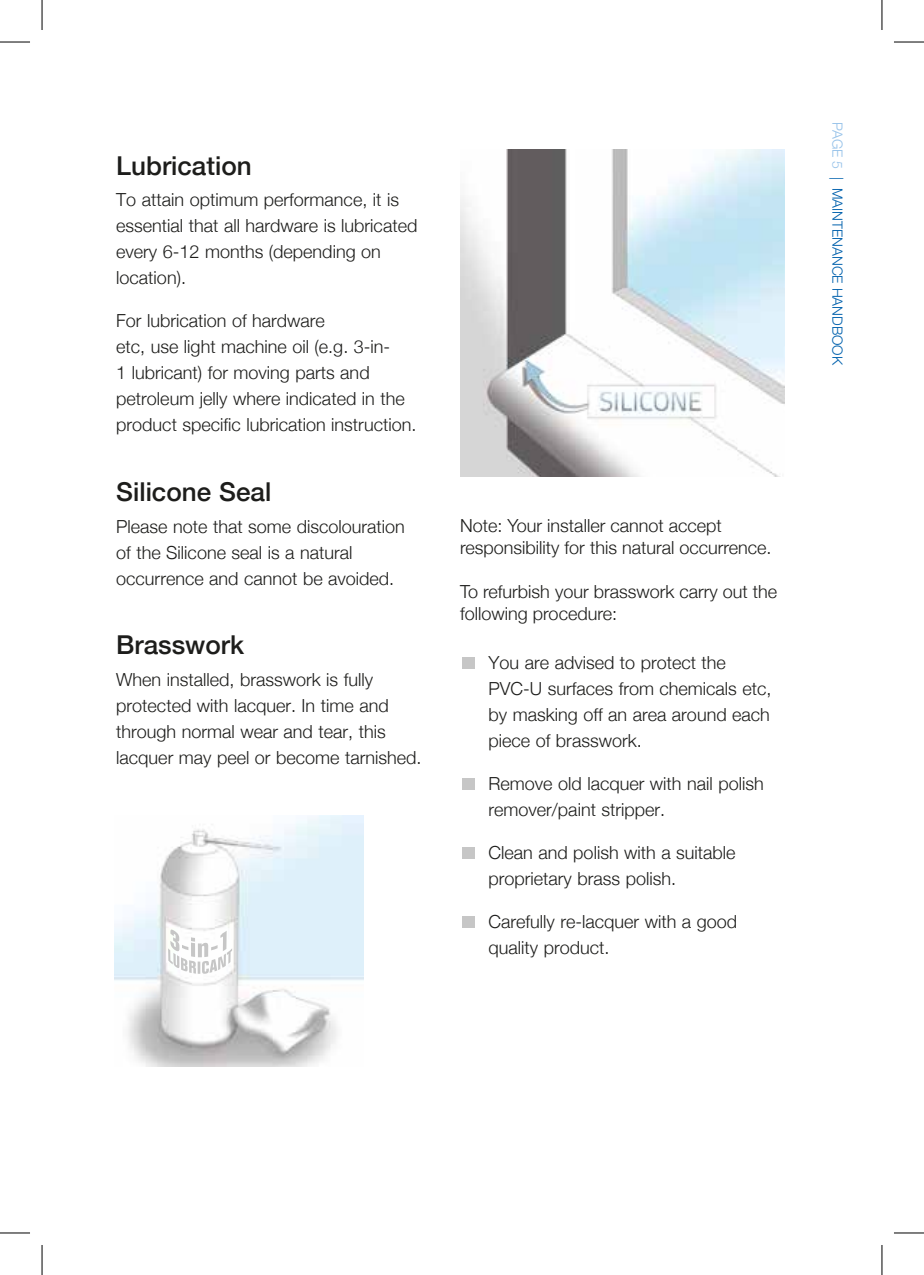
<style>
.page{position:relative;width:924px;height:1275px;background:#fff}
.page>*{position:absolute;margin:0;border:0;box-sizing:border-box;transform-origin:0 0}
.t1{font:500 26px "Helvetica Neue";color:#1d1d1b}
.t2{font:300 18px/26px "Helvetica Neue";color:#1d1d1b}
.t3{font:300 14px "Helvetica Neue";color:#0061ad}
.t4{font:300 14px "Helvetica Neue";color:#96c2e9}
</style>
<div class="page">
<hr style="left:0;top:42px;width:30px;height:1px;background:#000">
<hr style="left:893px;top:42px;width:30px;height:1px;background:#000">
<hr style="left:0;top:1232px;width:30px;height:1px;background:#000">
<hr style="left:893px;top:1232px;width:30px;height:1px;background:#000">
<hr style="left:42px;top:0;width:1px;height:30px;background:#000">
<hr style="left:42px;top:1245px;width:1px;height:30px;background:#000">
<hr style="left:881px;top:0;width:1px;height:30px;background:#000">
<hr style="left:881px;top:1245px;width:1px;height:30px;background:#000">
<div style="left:462px;top:657px;width:12px;height:12px;background:#c6c6c6"></div>
<div style="left:462px;top:778px;width:12px;height:12px;background:#c6c6c6"></div>
<div style="left:462px;top:847px;width:12px;height:12px;background:#c6c6c6"></div>
<div style="left:462px;top:916px;width:12px;height:12px;background:#c6c6c6"></div>
<img style="left:460px;top:150px;width:323px;height:326px">
<img style="left:115px;top:816px;width:249px;height:250px">
<svg style="left:168px;top:929px;width:64px;height:45px"></svg>
<h1 class="t1" style="left:116px;top:144px;width:137px">Lubrication</h1>
<p class="t2" style="left:116px;top:185px;width:302px">To attain optimum performance, it is essential that all hardware is lubricated every 6-12 months (depending on location).</p>
<p class="t2" style="left:116px;top:306px;width:301px">For lubrication of hardware<br>etc, use light machine oil (e.g. 3-in-<br>1 lubricant) for moving parts and petroleum jelly where indicated in the product specific lubrication instruction.</p>
<h1 class="t1" style="left:116px;top:471px;width:156px">Silicone Seal</h1>
<p class="t2" style="left:116px;top:512px;width:290px">Please note that some discolouration of the Silicone seal is a natural occurrence and cannot be avoided.</p>
<h1 class="t1" style="left:116px;top:624px;width:129px">Brasswork</h1>
<p class="t2" style="left:116px;top:665px;width:306px">When installed, brasswork is fully protected with lacquer. In time and through normal wear and tear, this lacquer may peel or become tarnished.</p>
<p class="t2" style="left:460px;top:513px;width:313px;line-height:22px">Note: Your installer cannot accept responsibility for this natural occurrence.</p>
<p class="t2" style="left:460px;top:580px;width:318px;line-height:22px">To refurbish your brasswork carry out the following procedure:</p>
<p class="t2" style="left:488px;top:648px;width:284px">You are advised to protect the<br>PVC-U surfaces from chemicals etc, by masking off an area around each piece of brasswork.</p>
<p class="t2" style="left:488px;top:769px;width:276px">Remove old lacquer with nail polish remover/paint stripper.</p>
<p class="t2" style="left:488px;top:838px;width:248px">Clean and polish with a suitable proprietary brass polish.</p>
<p class="t2" style="left:488px;top:907px;width:250px">Carefully re-lacquer with a good quality product.</p>
<p class="t4" style="left:848px;top:122px;width:48px;rotate:90deg">PAGE 5</p>
<p class="t3" style="left:848px;top:177px;width:190px;rotate:90deg">| MAINTENANCE HANDBOOK</p>
</div>
